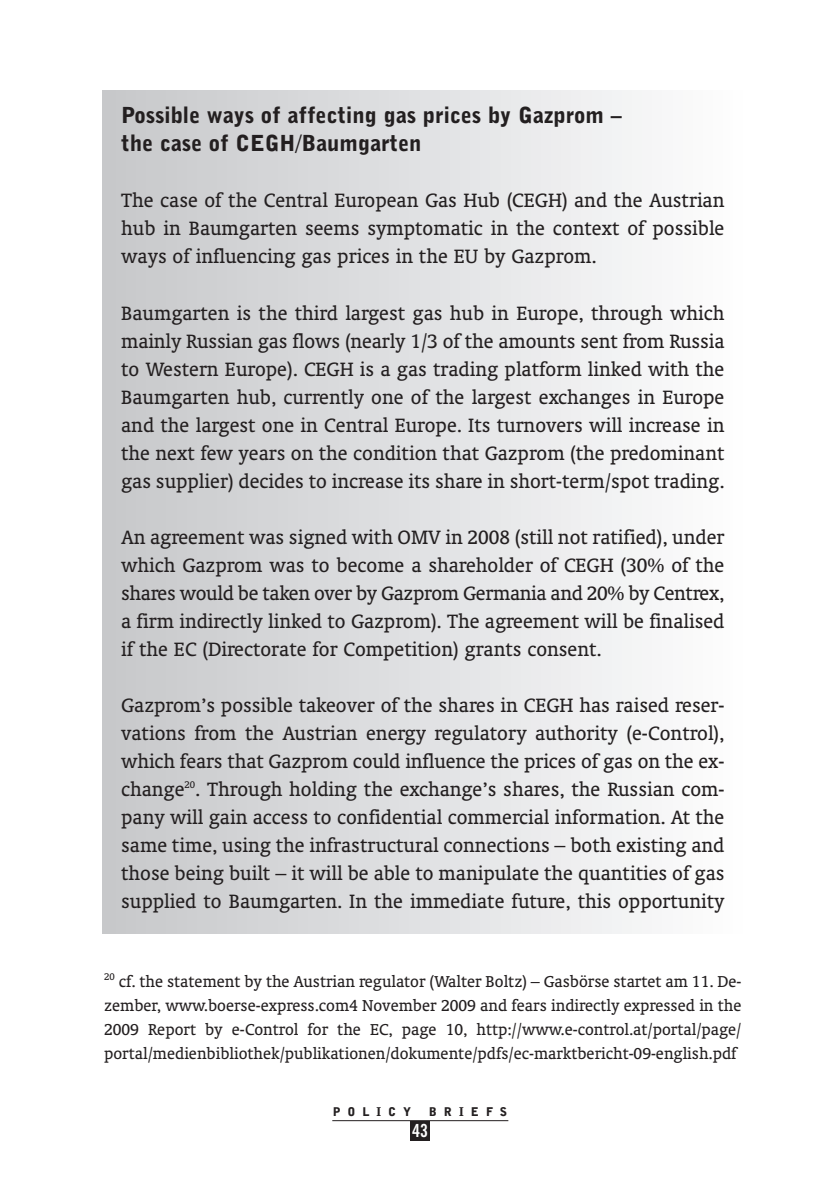
<style>
.page{position:relative;width:840px;height:1191px;background:#fff}
.page>*{position:absolute;margin:0;border:0;box-sizing:border-box;transform-origin:0 0}
.t1{font:22px/28px "Oranda PL";color:#231f20;text-align:justify}
.t2{font:900 22px/28px "Bell Gothic PL";color:#231f20}
.t3{font:18px/24px "Oranda PL";color:#231f20;text-align:justify}
.t4{font:700 condensed 18px "News Gothic PL";color:#fff}
.t5{font:900 12px "Bell Gothic PL";letter-spacing:.595em;color:#231f20}
</style>
<div class="page">
<div style="left:102px;top:91px;width:641px;height:842px;background:linear-gradient(to right,#c6c7c9,#fdfdfe)"></div>
<div style="left:410px;top:1120px;width:19px;height:20px;background:#231f20"></div>
<hr style="left:332px;top:1120px;width:176px;height:1px;background:#231f20">
<p class="t2" style="left:121px;top:103px;width:501px">Possible ways of affecting gas prices by Gazprom – the case of CEGH/Baumgarten</p>
<p class="t1" style="left:121px;top:188px;width:604px">The case of the Central European Gas Hub (CEGH) and the Austrian hub in Baumgarten seems symptomatic in the context of possible ways of influencing gas prices in the EU by Gazprom.</p>
<p class="t1" style="left:121px;top:300px;width:604px">Baumgarten is the third largest gas hub in Europe, through which mainly Russian gas flows (nearly 1/3 of the amounts sent from Russia to Western Europe). CEGH is a gas trading platform linked with the Baumgarten hub, currently one of the largest exchanges in Europe and the largest one in Central Europe. Its turnovers will increase in the next few years on the condition that Gazprom (the predominant gas supplier) decides to increase its share in short-term/spot trading.</p>
<p class="t1" style="left:121px;top:524px;width:604px">An agreement was signed with OMV in 2008 (still not ratified), under which Gazprom was to become a shareholder of CEGH (30% of the shares would be taken over by Gazprom Germania and 20% by Centrex, a firm indirectly linked to Gazprom). The agreement will be finalised if the EC (Directorate for Competition) grants consent.</p>
<p class="t1" style="left:121px;top:692px;width:604px">Gazprom’s possible takeover of the shares in CEGH has raised reser&shy;vations from the Austrian energy regulatory authority (e-Control), which fears that Gazprom could influence the prices of gas on the ex&shy;change<sup>20</sup>. Through holding the exchange’s shares, the Russian com&shy;pany will gain access to confidential commercial information. At the same time, using the infrastructural connections – both existing and those being built – it will be able to manipulate the quantities of gas supplied to Baumgarten. In the immediate future, this opportunity</p>
<p class="t3" style="left:104px;top:971px;width:638px"><sup>20</sup> cf. the statement by the Austrian regulator (Walter Boltz) – Gasbörse startet am 11. De&shy;zember, www.boerse-express.com4 November 2009 and fears indirectly expressed in the 2009 Report by e-Control for the EC, page 10, http://www.e-control.at/portal/page/ portal/medienbibliothek/publikationen/dokumente/pdfs/ec-marktbericht-09-english.pdf</p>
<p class="t5" style="left:332px;top:1106px;width:79px">POLICY</p>
<p class="t5" style="left:428px;top:1106px;width:80px">BRIEFS</p>
<p class="t4" style="left:412px;top:1123px;width:17px">43</p>
</div>
